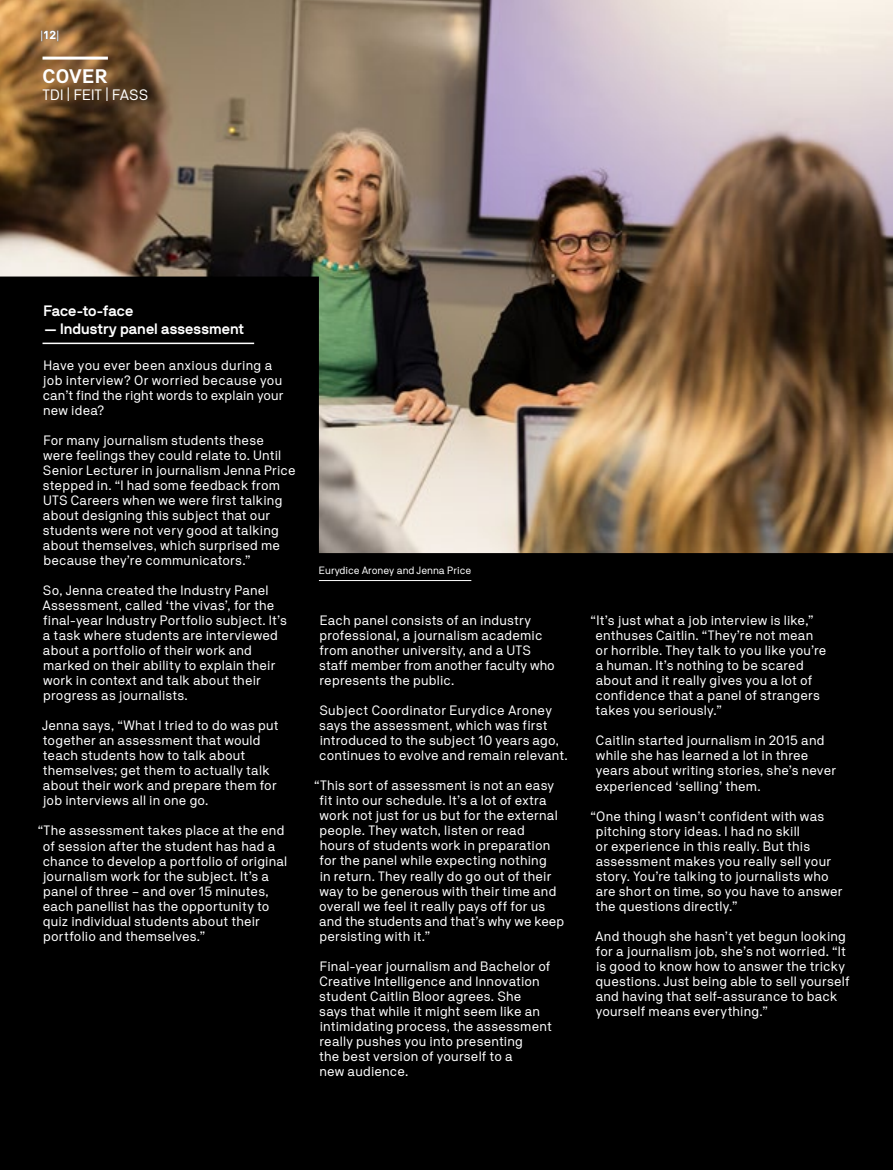
<style>
.page{position:relative;width:893px;height:1170px;background:#fff}
.page>*{position:absolute;margin:0;border:0;box-sizing:border-box;transform-origin:0 0}
.t1{font:700 19.5px "NB Akademie Std";color:#fff}
.t2{font:700 15px "NB International Pro";letter-spacing:.005em;color:#fff}
.t3{font:15px "NB Akademie Std";color:#fff}
.t4{font:13.5px/15px "NB Akademie Std";letter-spacing:.015em;color:#fff}
.t5{font:500 12px "NB Akademie Std";color:#000}
.t6{font:10.5px "NB Akademie Std";color:#fff}
.s1{font-weight:900}
</style>
<div class="page">
<div style="left:0;top:0;width:893px;height:1169px;background:#000"></div>
<img style="left:0;top:0;width:893px;height:553px">
<hr style="left:43px;top:57px;width:65px;height:3px;background:#fff">
<hr style="left:43px;top:342px;width:211px;height:2px;background:#fff">
<hr style="left:319px;top:580px;width:152px;height:1px;background:#fff">
<p class="t5" style="left:41px;top:28px;width:20px">|<span class="s1">12</span>|</p>
<h1 class="t1" style="left:43px;top:64px;width:67px">COVER</h1>
<p class="t3" style="left:43px;top:86px;width:107px">TDI | FEIT | FASS</p>
<p class="t2" style="left:43px;top:302px;width:91px">Face-to-face</p>
<p class="t2" style="left:44px;top:320px;width:201px">— Industry panel assessment</p>
<p class="t4" style="left:43px;top:358px;width:242px">Have you ever been anxious during a job interview? Or worried because you can’t find the right words to explain your new idea?</p>
<p class="t4" style="left:43px;top:433px;width:254px">For many journalism students these were feelings they could relate to. Until Senior Lecturer in journalism Jenna Price stepped in. “I had some feedback from UTS Careers when we were first talking about designing this subject that our students were not very good at talking about themselves, which surprised me because they’re communicators.”</p>
<p class="t4" style="left:42px;top:583px;width:246px">So, Jenna created the Industry Panel Assessment, called ‘the vivas’, for the final-year Industry Portfolio subject. It’s a task where students are interviewed about a portfolio of their work and marked on their ability to explain their work in context and talk about their progress as journalists.</p>
<p class="t4" style="left:42px;top:718px;width:238px">Jenna says, “What I tried to do was put together an assessment that would teach students how to talk about themselves; get them to actually talk about their work and prepare them for job interviews all in one go.</p>
<p class="t4" style="left:43px;top:823px;width:246px;text-indent:-5px">“The assessment takes place at the end of session after the student has had a chance to develop a portfolio of original journalism work for the subject. It’s a panel of three – and over 15 minutes, each panellist has the opportunity to quiz individual students about their portfolio and themselves.”</p>
<p class="t6" style="left:319px;top:564px;width:154px">Eurydice Aroney and Jenna Price</p>
<p class="t4" style="left:319px;top:613px;width:237px">Each panel consists of an industry professional, a journalism academic from another university, and a UTS staff member from another faculty who represents the public.</p>
<p class="t4" style="left:319px;top:703px;width:250px">Subject Coordinator Eurydice Aroney says the assessment, which was first introduced to the subject 10 years ago, continues to evolve and remain relevant.</p>
<p class="t4" style="left:319px;top:778px;width:247px;text-indent:-5px">“This sort of assessment is not an easy fit into our schedule. It’s a lot of extra work not just for us but for the external people. They watch, listen or read<br>hours of students work in preparation for the panel while expecting nothing<br>in return. They really do go out of their way to be generous with their time and overall we feel it really pays off for us and the students and that’s why we keep persisting with it.”</p>
<p class="t4" style="left:319px;top:958px;width:234px">Final-year journalism and Bachelor of Creative Intelligence and Innovation student Caitlin Bloor agrees. She says that while it might seem like an intimidating process, the assessment really pushes you into presenting<br>the best version of yourself to a<br>new audience.</p>
<p class="t4" style="left:596px;top:613px;width:232px;text-indent:-5px">“It’s just what a job interview is like,” enthuses Caitlin. “They’re not mean or horrible. They talk to you like you’re a human. It’s nothing to be scared about and it really gives you a lot of confidence that a panel of strangers takes you seriously.”</p>
<p class="t4" style="left:596px;top:733px;width:242px">Caitlin started journalism in 2015 and while she has learned a lot in three years about writing stories, she’s never experienced ‘selling’ them.</p>
<p class="t4" style="left:596px;top:808px;width:249px;text-indent:-5px">“One thing I wasn’t confident with was pitching story ideas. I had no skill<br>or experience in this really. But this assessment makes you really sell your story. You’re talking to journalists who are short on time, so you have to answer the questions directly.”</p>
<p class="t4" style="left:595px;top:928px;width:256px">And though she hasn’t yet begun looking for a journalism job, she’s not worried. “It is good to know how to answer the tricky questions. Just being able to sell yourself and having that self-assurance to back yourself means everything.”</p>
</div>
